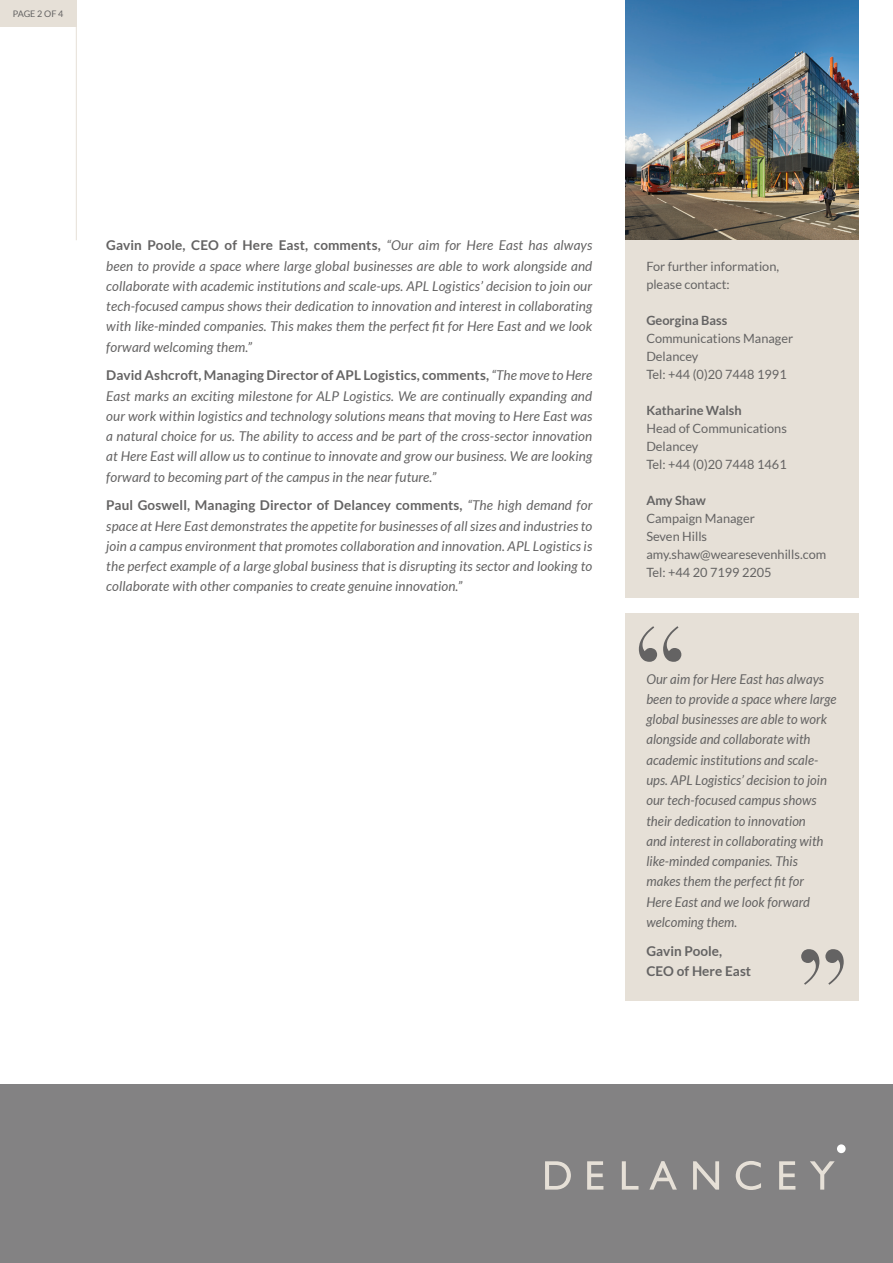
<style>
.page{position:relative;width:893px;height:1263px;background:#fff}
.page>*{position:absolute;margin:0;border:0;box-sizing:border-box;transform-origin:0 0}
.t1{font:italic 13.5px/20.2px "Lato";letter-spacing:.005em;color:#646363;text-align:justify}
.t2{font:700 13.5px/20.2px "Lato";letter-spacing:.005em;color:#646363}
.t3{font:12.75px/18px "Lato";color:#646363}
.t4{font:700 12.75px "Lato";color:#646363}
.t5{font:9px "Lato";letter-spacing:-.01em;color:#646363}
.s1{font-weight:700;font-style:normal}
</style>
<div class="page">
<div style="left:0;top:1084px;width:893px;height:179px;background:#838283"></div>
<div style="left:837px;top:1144px;width:9px;height:9px;background:#fff;border-radius:50%"></div>
<svg style="left:545px;top:1161px;width:26px;height:28px"></svg>
<svg style="left:587px;top:1161px;width:16px;height:28px"></svg>
<svg style="left:622px;top:1161px;width:16px;height:28px"></svg>
<svg style="left:649px;top:1161px;width:28px;height:28px"></svg>
<svg style="left:693px;top:1161px;width:26px;height:28px"></svg>
<svg style="left:736px;top:1161px;width:25px;height:29px"></svg>
<svg style="left:779px;top:1161px;width:16px;height:28px"></svg>
<svg style="left:810px;top:1161px;width:25px;height:28px"></svg>
<div style="left:0;top:0;width:76px;height:27px;background:#e6e0d7"></div>
<hr style="left:76px;top:0;width:1px;height:240px;background:#e6e0d7">
<div style="left:625px;top:613px;width:234px;height:388px;background:#e6e0d7"></div>
<svg style="left:639px;top:626px;width:42px;height:36px"></svg>
<svg style="left:801px;top:949px;width:43px;height:36px"></svg>
<div style="left:625px;top:239px;width:234px;height:359px;background:#e6e0d7"></div>
<img style="left:625px;top:0;width:234px;height:240px">
<p class="t5" style="left:13px;top:9px;width:52px">PAGE 2 OF 4</p>
<p class="t1" style="left:106px;top:236px;width:488px"><span class="s1">Gavin Poole, CEO of Here East, comments,</span> “Our aim for Here East has always been to provide a space where large global businesses are able to work alongside and collaborate with academic institutions and scale-ups. APL Logistics’ decision to join our tech-focused campus shows their dedication to innovation and interest in collaborating with like-minded companies. This makes them the perfect fit for Here East and we look forward welcoming them.”</p>
<p class="t1" style="left:106px;top:366px;width:488px"><span class="s1">David Ashcroft, Managing Director of APL Logistics, comments,</span> “The move to Here East marks an exciting milestone for ALP Logistics. We are continually expanding and our work within logistics and technology solutions means that moving to Here East was a natural choice for us. The ability to access and be part of the cross-sector innovation at Here East will allow us to continue to innovate and grow our business. We are looking forward to becoming part of the campus in the near future.”</p>
<p class="t1" style="left:106px;top:496px;width:488px"><span class="s1">Paul Goswell, Managing Director of Delancey comments,</span> “The high demand for space at Here East demonstrates the appetite for businesses of all sizes and industries to join a campus environment that promotes collaboration and innovation. APL Logistics is the perfect example of a large global business that is disrupting its sector and looking to collaborate with other companies to create genuine innovation.”</p>
<p class="t3" style="left:646px;top:257px;width:134px">For further information, please contact:</p>
<p class="t4" style="left:646px;top:313px;width:83px">Georgina Bass</p>
<p class="t3" style="left:646px;top:329px;width:148px">Communications Manager<br>Delancey<br>Tel: +44 (0)20 7448 1991</p>
<p class="t4" style="left:646px;top:403px;width:97px">Katharine Walsh</p>
<p class="t3" style="left:646px;top:419px;width:142px">Head of Communications<br>Delancey<br>Tel: +44 (0)20 7448 1461</p>
<p class="t4" style="left:646px;top:493px;width:61px">Amy Shaw</p>
<p class="t3" style="left:646px;top:509px;width:181px">Campaign Manager<br>Seven Hills amy.shaw@wearesevenhills.com<br>Tel: +44 20 7199 2205</p>
<p class="t1" style="left:646px;top:669px;width:192px;text-align:left">Our aim for Here East has always been to provide a space where large global businesses are able to work alongside and collaborate with academic institutions and scale&shy;ups. APL Logistics’ decision to join our tech-focused campus shows their dedication to innovation<br>and interest in collaborating with like-minded companies. This<br>makes them the perfect fit for<br>Here East and we look forward welcoming them.</p>
<p class="t2" style="left:646px;top:940px;width:106px">Gavin Poole,<br>CEO of Here East</p>
</div>
